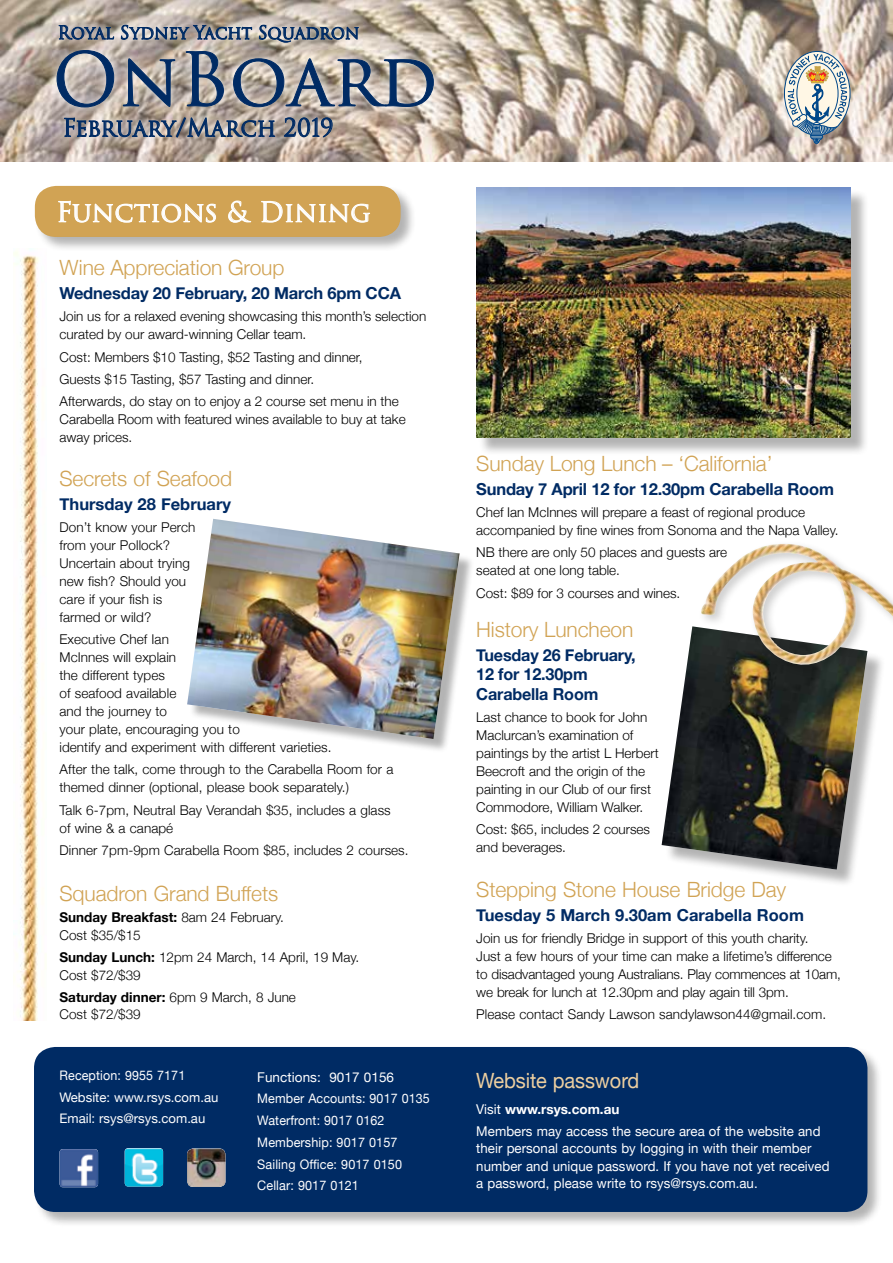
<style>
.page{position:relative;width:893px;height:1263px;background:#fff}
.page>*{position:absolute;margin:0;border:0;box-sizing:border-box;transform-origin:0 0}
.t1{font:72px "Trajan Pro 3";color:#002b64}
.t2{font:27px "Trajan Pro 3";color:#fff}
.t3{font:24px "Trajan Pro 3";color:#002b64;scale:.96 1}
.t4{font:300 21px "Helvetica Neue";letter-spacing:-.005em;color:#d1a354}
.t5{font:21px "Helvetica Neue";letter-spacing:-.005em;color:#edcfa0;scale:.95 1}
.t6{font:18px "Trajan Pro 3";color:#002b64;scale:.96 1}
.t7{font:700 16.5px/19.5px "Helvetica Neue";letter-spacing:-.01em;color:#002b64}
.t8{font:300 13.5px/18px "Helvetica Neue";color:#000}
.t9{font:13.5px/17.2px "Helvetica Neue";letter-spacing:.005em;color:#fff}
.t10{font:13.2px/21.8px "Helvetica Neue";letter-spacing:.01em;color:#fff;scale:.95 1}
.s1{font-weight:700}
</style>
<div class="page">
<img style="left:0;top:0;width:893px;height:162px">
<svg style="left:784px;top:51px;width:66px;height:84px"></svg>
<svg style="left:788px;top:54px;width:59px;height:91px;background:#b4b9b9"></svg>
<div style="left:33px;top:1046px;width:850px;height:181px;background:#000;opacity:.3"></div>
<div style="left:34px;top:1047px;width:833px;height:165px;background:#002b64;border-radius:21px"></div>
<img style="left:60px;top:1149px;width:38px;height:38px">
<img style="left:187px;top:1148px;width:38px;height:39px">
<img style="left:125px;top:1148px;width:38px;height:38px">
<img style="left:14px;top:251px;width:25px;height:669px">
<img style="left:19px;top:920px;width:19px;height:100px">
<div style="left:34px;top:185px;width:382px;height:68px;background:#000;opacity:.3"></div>
<div style="left:35px;top:186px;width:366px;height:51px;background:#d1a354;border-radius:21px"></div>
<svg style="left:58px;top:200px;width:158px;height:23px"></svg>
<svg style="left:228px;top:201px;width:23px;height:22px"></svg>
<svg style="left:261px;top:201px;width:109px;height:22px"></svg>
<svg style="left:51px;top:15px;width:316px;height:26px;background:#beb2a6"></svg>
<svg style="left:47px;top:41px;width:396px;height:75px"></svg>
<svg style="left:56px;top:22px;width:378px;height:127px;background:#aca6a2"></svg>
<div style="left:664px;top:629px;width:221px;height:259px;background:#000;opacity:.3"></div>
<img style="left:662px;top:626px;width:205px;height:244px">
<div style="left:189px;top:521px;width:285px;height:233px;background:#000;opacity:.3"></div>
<img style="left:187px;top:519px;width:273px;height:220px">
<div style="left:478px;top:189px;width:391px;height:267px;background:#000;opacity:.3"></div>
<img style="left:476px;top:187px;width:374px;height:250px">
<div style="left:698px;top:540px;width:195px;height:137px;background:#000;opacity:.2"></div>
<img style="left:701px;top:544px;width:192px;height:124px">
<h3 class="t6" style="left:58px;top:20px;width:316px">Royal Sydney Yacht Squadron</h3>
<h1 class="t1" style="left:52px;top:30px;width:386px">OnBoard</h1>
<h3 class="t3" style="left:62px;top:111px;width:284px">February/March 2019</h3>
<h2 class="t2" style="left:56px;top:193px;width:316px">Functions &amp; Dining</h2>
<h3 class="t4" style="left:60px;top:255px;width:226px">Wine Appreciation Group</h3>
<p class="t7" style="left:60px;top:283px;width:343px">Wednesday 20 February, 20 March 6pm CCA</p>
<p class="t8" style="left:60px;top:307px;width:368px">Join us for a relaxed evening showcasing this month’s selection curated by our award-winning Cellar team.</p>
<p class="t8" style="left:60px;top:345px;width:341px;line-height:22.2px">Cost: Members $10 Tasting, $52 Tasting and dinner,<br>Guests $15 Tasting, $57 Tasting and dinner.<br>Afterwards, do stay on to enjoy a 2 course set menu in the</p>
<p class="t8" style="left:60px;top:410px;width:348px">Carabella Room with featured wines available to buy at take away prices.</p>
<h3 class="t4" style="left:60px;top:466px;width:174px">Secrets of Seafood</h3>
<p class="t7" style="left:60px;top:494px;width:173px">Thursday 28 February</p>
<p class="t8" style="left:60px;top:518px;width:137px">Don’t know your Perch from your Pollock?<br>Uncertain about trying new fish? Should you care if your fish is farmed or wild?</p>
<p class="t8" style="left:60px;top:630px;width:273px">Executive Chef Ian<br>McInnes will explain<br>the different types<br>of seafood available<br>and the journey to<br>your plate, encouraging you to<br>identify and experiment with different varieties.</p>
<p class="t8" style="left:60px;top:760px;width:335px">After the talk, come through to the Carabella Room for a themed dinner (optional, please book separately.)</p>
<p class="t8" style="left:60px;top:801px;width:333px">Talk 6-7pm, Neutral Bay Verandah $35, includes a glass of wine &amp; a canapé</p>
<p class="t8" style="left:60px;top:841px;width:351px">Dinner 7pm-9pm Carabella Room $85, includes 2 courses.</p>
<h3 class="t4" style="left:60px;top:880px;width:220px">Squadron Grand Buffets</h3>
<p class="t8" style="left:60px;top:908px;width:226px"><span class="s1">Sunday Breakfast:</span> 8am 24 February.<br>Cost $35/$15</p>
<p class="t8" style="left:60px;top:948px;width:301px"><span class="s1">Sunday Lunch:</span> 12pm 24 March, 14 April, 19 May.<br>Cost $72/$39</p>
<p class="t8" style="left:60px;top:987px;width:238px"><span class="s1">Saturday dinner:</span> 6pm 9 March, 8 June<br>Cost $72/$39</p>
<p class="t10" style="left:60px;top:1064px;width:169px">Reception: 9955 7171<br>Website: www.rsys.com.au<br>Email: rsys@rsys.com.au</p>
<p class="t9" style="left:257px;top:1068px;width:138px">Functions: 9017 0156</p>
<p class="t10" style="left:257px;top:1088px;width:183px">Member Accounts: 9017 0135<br>Waterfront: 9017 0162<br>Membership: 9017 0157<br>Sailing Office: 9017 0150<br>Cellar: 9017 0121</p>
<h3 class="t4" style="left:476px;top:451px;width:298px">Sunday Long Lunch – ‘California’</h3>
<p class="t7" style="left:476px;top:479px;width:359px">Sunday 7 April 12 for 12.30pm Carabella Room</p>
<p class="t8" style="left:476px;top:503px;width:364px">Chef Ian McInnes will prepare a feast of regional produce accompanied by fine wines from Sonoma and the Napa Valley.</p>
<p class="t8" style="left:476px;top:543px;width:252px">NB there are only 50 places and guests are seated at one long table.</p>
<p class="t8" style="left:476px;top:583px;width:206px">Cost: $89 for 3 courses and wines.</p>
<h3 class="t4" style="left:476px;top:617px;width:159px">History Luncheon</h3>
<p class="t7" style="left:476px;top:645px;width:161px">Tuesday 26 February,<br>12 for 12.30pm<br>Carabella Room</p>
<p class="t8" style="left:476px;top:708px;width:184px">Last chance to book for John<br>Maclurcan’s examination of paintings by the artist L Herbert<br>Beecroft and the origin of the painting in our Club of our first<br>Commodore, William Walker.</p>
<p class="t8" style="left:476px;top:820px;width:175px">Cost: $65, includes 2 courses and beverages.</p>
<h3 class="t4" style="left:476px;top:877px;width:312px">Stepping Stone House Bridge Day</h3>
<p class="t7" style="left:476px;top:905px;width:329px">Tuesday 5 March 9.30am Carabella Room</p>
<p class="t8" style="left:476px;top:929px;width:366px">Join us for friendly Bridge in support of this youth charity.<br>Just a few hours of your time can make a lifetime’s difference to disadvantaged young Australians. Play commences at 10am, we break for lunch at 12.30pm and play again till 3pm.</p>
<p class="t8" style="left:476px;top:1005px;width:351px">Please contact Sandy Lawson sandylawson44@gmail.com.</p>
<h3 class="t5" style="left:476px;top:1068px;width:173px">Website password</h3>
<p class="t9" style="left:476px;top:1099px;width:346px;line-height:21.5px">Visit <span class="s1">www.rsys.com.au<br></span>Members may access the secure area of the website and</p>
<p class="t9" style="left:476px;top:1139px;width:355px">their personal accounts by logging in with their member number and unique password. If you have not yet received a password, please write to rsys@rsys.com.au.</p>
</div>
